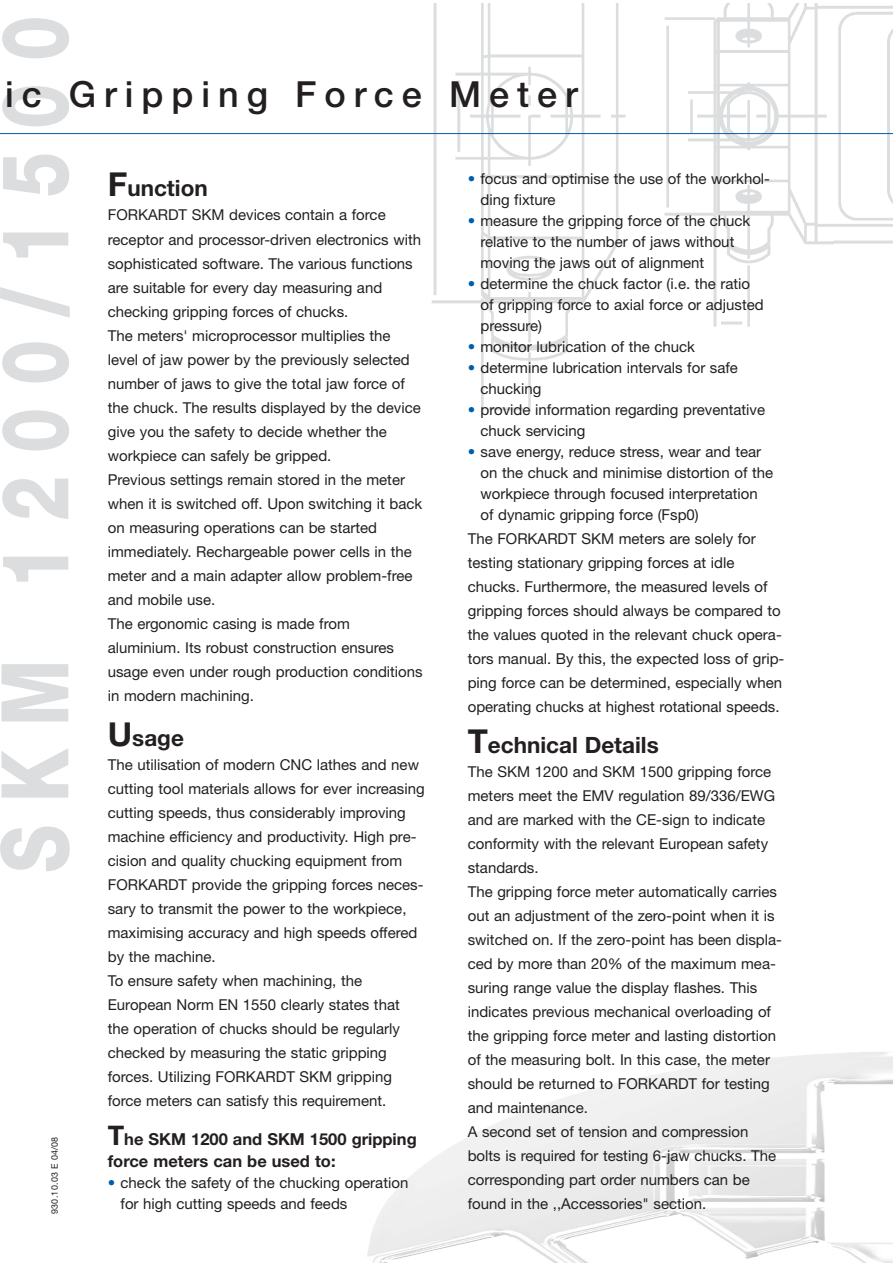
<style>
.page{position:relative;width:893px;height:1263px;background:#fff}
.page>*{position:absolute;margin:0;border:0;box-sizing:border-box;transform-origin:0 0}
.t1{font:800 93.6px "Helvetica Neue";letter-spacing:.315em;color:#dcddde;scale:.77 1}
.t2{font:500 36px "Helvetica Neue";letter-spacing:.22em;color:#231f20}
.t3{font:700 22.5px "Helvetica Neue";color:#231f20}
.t4{font:700 16.5px/22.5px "Helvetica Neue";color:#231f20}
.t5{font:15px/24px "Helvetica Neue";color:#231f20}
.t6{font:9px "Helvetica Neue";letter-spacing:.03em;color:#231f20}
.s1{color:#005daa}
.s2{font-size:33px}
.s3{font-size:27px}
</style>
<div class="page">
<img style="left:399px;top:4px;width:494px;height:408px">
<img style="left:367px;top:1052px;width:526px;height:211px">
<hr style="left:0;top:133px;width:893px;height:1px;background:#005daa">
<h1 class="t1" style="left:1px;top:873px;width:1115px;rotate:-90deg">SKM 1200/1500</h1>
<h2 class="t2" style="left:5px;top:81px;width:574px">ic Gripping Force Meter</h2>
<p class="t5" style="left:480px;top:169px;width:291px;line-height:21px;text-indent:-13px"><span class="s1">•</span> focus and optimise the use of the workhol&shy;ding fixture</p>
<p class="t5" style="left:480px;top:211px;width:271px;line-height:21px;text-indent:-13px"><span class="s1">•</span> measure the gripping force of the chuck relative to the number of jaws without moving the jaws out of alignment</p>
<p class="t5" style="left:480px;top:274px;width:285px;line-height:21px;text-indent:-13px"><span class="s1">•</span> determine the chuck factor (i.e. the ratio of gripping force to axial force or adjusted pressure)</p>
<p class="t5" style="left:468px;top:336px;width:229px"><span class="s1">•</span> monitor lubrication of the chuck</p>
<p class="t5" style="left:480px;top:358px;width:259px;line-height:21px;text-indent:-13px"><span class="s1">•</span> determine lubrication intervals for safe chucking</p>
<p class="t5" style="left:480px;top:400px;width:286px;line-height:21px;text-indent:-13px"><span class="s1">•</span> provide information regarding preventative chuck servicing</p>
<p class="t5" style="left:480px;top:442px;width:294px;line-height:21px;text-indent:-13px"><span class="s1">•</span> save energy, reduce stress, wear and tear on the chuck and minimise distortion of the workpiece through focused interpretation of dynamic gripping force (Fsp0)</p>
<p class="t5" style="left:468px;top:528px;width:318px">The FORKARDT SKM meters are solely for testing stationary gripping forces at idle chucks. Furthermore, the measured levels of gripping forces should always be compared to the values quoted in the relevant chuck opera&shy;tors manual. By this, the expected loss of grip&shy;ping force can be determined, especially when operating chucks at highest rotational speeds.</p>
<h3 class="t3" style="left:468px;top:737px;width:193px"><span class="s2">T</span>echnical Details</h3>
<p class="t5" style="left:468px;top:761px;width:316px">The SKM 1200 and SKM 1500 gripping force meters meet the EMV regulation 89/336/EWG and are marked with the CE-sign to indicate conformity with the relevant European safety standards.<br>The gripping force meter automatically carries out an adjustment of the zero-point when it is switched on. If the zero-point has been displa&shy;ced by more than 20% of the maximum mea&shy;suring range value the display flashes. This indicates previous mechanical overloading of the gripping force meter and lasting distortion of the measuring bolt. In this case, the meter should be returned to FORKARDT for testing and maintenance.<br>A second set of tension and compression bolts is required for testing 6-jaw chucks. The corresponding part order numbers can be found in the ,,Accessories" section.</p>
<h3 class="t3" style="left:108px;top:180px;width:101px"><span class="s2">F</span>unction</h3>
<p class="t5" style="left:108px;top:205px;width:316px">FORKARDT SKM devices contain a force receptor and processor-driven electronics with sophisticated software. The various functions are suitable for every day measuring and checking gripping forces of chucks.<br>The meters' microprocessor multiplies the level of jaw power by the previously selected number of jaws to give the total jaw force of the chuck. The results displayed by the device give you the safety to decide whether the workpiece can safely be gripped.<br>Previous settings remain stored in the meter when it is switched off. Upon switching it back on measuring operations can be started immediately. Rechargeable power cells in the meter and a main adapter allow problem-free and mobile use.<br>The ergonomic casing is made from aluminium. Its robust construction ensures usage even under rough production conditions in modern machining.</p>
<h3 class="t3" style="left:108px;top:730px;width:78px"><span class="s2">U</span>sage</h3>
<p class="t5" style="left:108px;top:754px;width:318px">The utilisation of modern CNC lathes and new cutting tool materials allows for ever increasing cutting speeds, thus considerably improving machine efficiency and productivity. High pre&shy;cision and quality chucking equipment from FORKARDT provide the gripping forces neces&shy;sary to transmit the power to the workpiece, maximising accuracy and high speeds offered by the machine.<br>To ensure safety when machining, the European Norm EN 1550 clearly states that<br>the operation of chucks should be regularly checked by measuring the static gripping forces. Utilizing FORKARDT SKM gripping force meters can satisfy this requirement.</p>
<p class="t4" style="left:108px;top:1129px;width:310px"><span class="s3">T</span>he SKM 1200 and SKM 1500 gripping force meters can be used to:</p>
<p class="t5" style="left:121px;top:1174px;width:289px;line-height:21px;text-indent:-13px"><span class="s1">•</span> check the safety of the chucking operation for high cutting speeds and feeds</p>
<p class="t6" style="left:51px;top:1214px;width:79px;rotate:-90deg">930.10.03 E 04/08</p>
</div>
